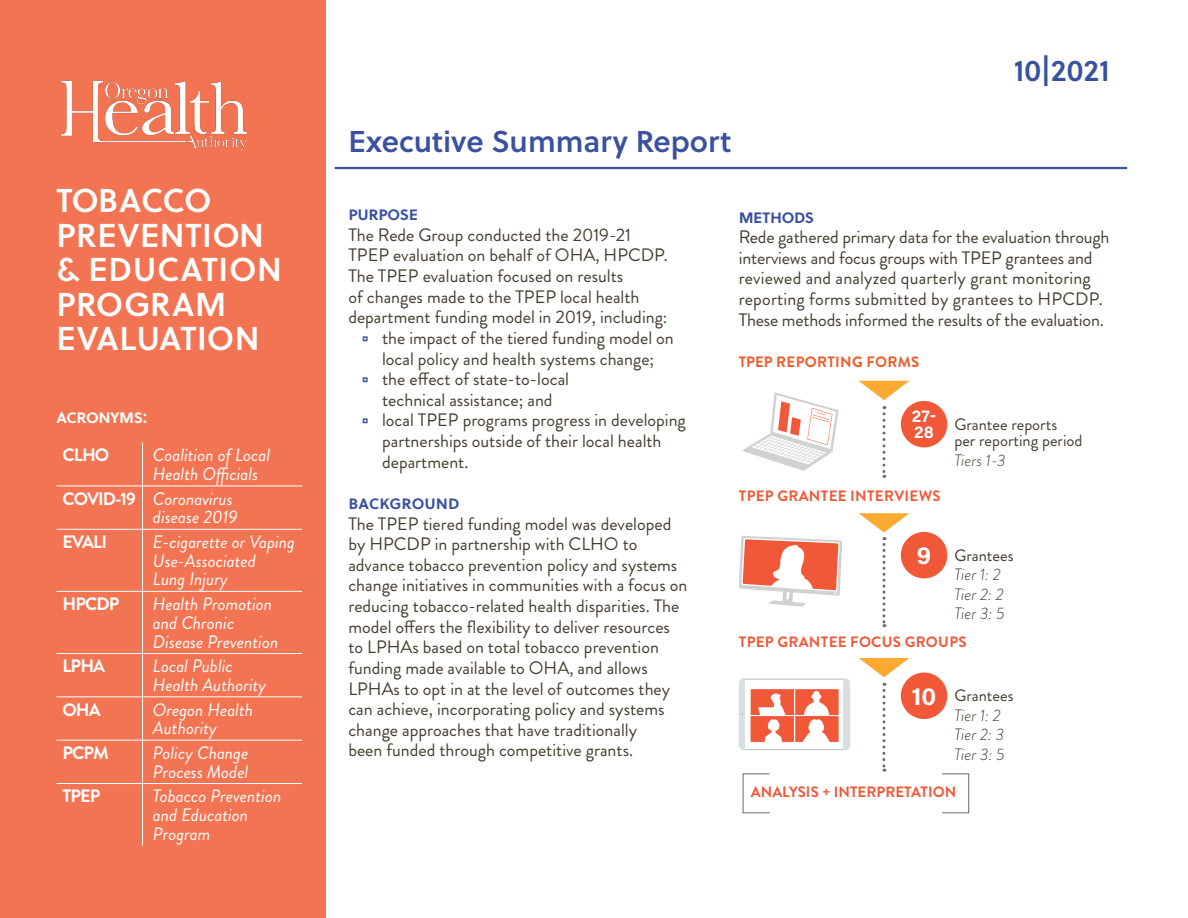
<style>
.page{position:relative;width:1188px;height:918px;background:#fff}
.page>*{position:absolute;margin:0;border:0;box-sizing:border-box;transform-origin:0 0}
.t1{font:33px/34.5px "Soleil Sb";letter-spacing:.02em;color:#fff}
.t2{font:30px "Soleil Sb";color:#39519f}
.t3{font:24px "Acumin Variable Concept";color:#fff}
.t4{font:18px/20.7px "Brandon Grotesque";color:#453d31}
.t5{font:italic 18px/18.8px "Brandon Grotesque";color:#fff}
.t6{font:700 18px "Brandon Grotesque";letter-spacing:-.05em;color:#fff}
.t7{font:18px "Soleil Sb";letter-spacing:-.025em;color:#39519f}
.t8{font:18px "Soleil Sb";color:#39519f}
.t9{font:18px "Soleil Sb";letter-spacing:-.025em;color:#fff}
.t10{font:italic 300 16.5px/19.5px "Brandon Grotesque";color:#453d31}
.t11{font:16.5px/16.5px "Brandon Grotesque";color:#453d31}
.t12{font:16.5px/16.5px "Acumin Variable Concept";color:#fff}
.t13{font:700 15px "Brandon Grotesque";letter-spacing:.02em;color:#f15838}
.t14{font:700 15px "Brandon Grotesque";color:#f15838}
.t15{font:700 15px "Brandon Grotesque";letter-spacing:.02em;color:#f15a27}
.s1{font-weight:700;font-style:normal}
</style>
<div class="page">
<hr style="left:335px;top:167px;width:792px;height:2px;background:#39519f">
<div style="left:0;top:0;width:326px;height:918px;background:#f37452"></div>
<img style="left:60px;top:80px;width:187px;height:71px">
<svg style="left:859px;top:381px;width:50px;height:19px"></svg>
<svg style="left:859px;top:658px;width:50px;height:19px"></svg>
<svg style="left:882px;top:406px;width:4px;height:72px"></svg>
<svg style="left:859px;top:513px;width:50px;height:114px"></svg>
<svg style="left:882px;top:683px;width:4px;height:89px"></svg>
<div style="left:743px;top:773px;width:27px;height:40px;border:1px solid #726969"></div>
<div style="left:942px;top:773px;width:27px;height:40px;border:1px solid #726969"></div>
<svg style="left:742px;top:392px;width:97px;height:79px"></svg>
<svg style="left:739px;top:678px;width:111px;height:72px"></svg>
<svg style="left:739px;top:536px;width:103px;height:71px"></svg>
<div style="left:901px;top:401px;width:46px;height:46px;background:#f15838;border-radius:50%"></div>
<div style="left:901px;top:532px;width:46px;height:46px;background:#f15838;border-radius:50%"></div>
<div style="left:901px;top:673px;width:46px;height:46px;background:#f15838;border-radius:50%"></div>
<hr style="left:142px;top:443px;width:1px;height:43px;background:#fff">
<hr style="left:56px;top:486px;width:86px;height:1px;background:#fff">
<hr style="left:142px;top:486px;width:160px;height:1px;background:#fff">
<hr style="left:142px;top:486px;width:1px;height:43px;background:#fff">
<hr style="left:56px;top:529px;width:86px;height:1px;background:#fff">
<hr style="left:142px;top:529px;width:160px;height:1px;background:#fff">
<hr style="left:142px;top:530px;width:1px;height:61px;background:#fff">
<hr style="left:56px;top:591px;width:86px;height:1px;background:#fff">
<hr style="left:142px;top:591px;width:160px;height:1px;background:#fff">
<hr style="left:142px;top:592px;width:1px;height:61px;background:#fff">
<hr style="left:56px;top:653px;width:86px;height:1px;background:#fff">
<hr style="left:142px;top:653px;width:160px;height:1px;background:#fff">
<hr style="left:142px;top:654px;width:1px;height:42px;background:#fff">
<hr style="left:56px;top:696px;width:86px;height:1px;background:#fff">
<hr style="left:142px;top:696px;width:160px;height:1px;background:#fff">
<hr style="left:142px;top:697px;width:1px;height:43px;background:#fff">
<hr style="left:56px;top:740px;width:86px;height:1px;background:#fff">
<hr style="left:142px;top:740px;width:160px;height:1px;background:#fff">
<hr style="left:142px;top:741px;width:1px;height:42px;background:#fff">
<hr style="left:56px;top:783px;width:86px;height:1px;background:#fff">
<hr style="left:142px;top:783px;width:160px;height:1px;background:#fff">
<hr style="left:142px;top:784px;width:1px;height:62px;background:#fff">
<h1 class="t1" style="left:56px;top:182px;width:227px">TOBACCO<br>PREVENTION &amp; EDUCATION<br>PROGRAM<br>EVALUATION</h1>
<p class="t9" style="left:56px;top:403px;width:92px">acronyms:</p>
<p class="t6" style="left:62px;top:442px;width:48px">CLHO</p>
<p class="t5" style="left:153px;top:446px;width:119px">Coalition of Local<br>Health Officials</p>
<p class="t5" style="left:62px;top:489px;width:177px;text-align:right"><span class="s1">COVID-19</span> Coronavirus disease 2019</p>
<p class="t6" style="left:62px;top:529px;width:46px">EVALI</p>
<p class="t5" style="left:153px;top:533px;width:144px">E-cigarette or Vaping<br>Use-Associated<br>Lung Injury</p>
<p class="t6" style="left:62px;top:591px;width:59px">HPCDP</p>
<p class="t5" style="left:153px;top:595px;width:127px">Health Promotion and Chronic<br>Disease Prevention</p>
<p class="t6" style="left:62px;top:653px;width:44px">LPHA</p>
<p class="t5" style="left:153px;top:657px;width:115px">Local Public<br>Health Authority</p>
<p class="t6" style="left:62px;top:697px;width:40px">OHA</p>
<p class="t5" style="left:153px;top:700px;width:102px">Oregon Health<br>Authority</p>
<p class="t6" style="left:62px;top:740px;width:48px">PCPM</p>
<p class="t5" style="left:153px;top:744px;width:97px">Policy Change<br>Process Model</p>
<p class="t6" style="left:62px;top:783px;width:40px">TPEP</p>
<p class="t5" style="left:153px;top:787px;width:130px">Tobacco Prevention and Education<br>Program</p>
<h2 class="t2" style="left:348px;top:119px;width:384px">Executive Summary Report</h2>
<h2 class="t2" style="left:1014px;top:47px;width:97px">10|2021</h2>
<p class="t7" style="left:348px;top:200px;width:71px">purpose</p>
<p class="t4" style="left:348px;top:224px;width:284px">The Rede Group conducted the 2019-21</p>
<p class="t4" style="left:348px;top:245px;width:321px">TPEP evaluation on behalf of OHA, HPCDP.</p>
<p class="t4" style="left:348px;top:266px;width:276px">The TPEP evaluation focused on results</p>
<p class="t4" style="left:348px;top:286px;width:293px">of changes made to the TPEP local health</p>
<p class="t4" style="left:348px;top:307px;width:321px">department funding model in 2019, including:</p>
<p class="t4" style="left:382px;top:328px;width:293px">the impact of the tiered funding model on</p>
<p class="t4" style="left:382px;top:348px;width:274px">local policy and health systems change;</p>
<p class="t4" style="left:382px;top:369px;width:189px">the effect of state-to-local</p>
<p class="t4" style="left:382px;top:389px;width:172px">technical assistance; and</p>
<p class="t4" style="left:382px;top:410px;width:305px">local TPEP programs progress in developing</p>
<p class="t4" style="left:382px;top:431px;width:281px">partnerships outside of their local health</p>
<p class="t4" style="left:382px;top:451px;width:88px">department.</p>
<p class="t8" style="left:348px;top:489px;width:113px">background</p>
<p class="t4" style="left:348px;top:513px;width:340px">The TPEP tiered funding model was developed by HPCDP in partnership with CLHO to advance tobacco prevention policy and systems change initiatives in communities with a focus on reducing tobacco-related health disparities. The model offers the flexibility to deliver resources to LPHAs based on total tobacco prevention funding made available to OHA, and allows LPHAs to opt in at the level of outcomes they can achieve, incorporating policy and systems change approaches that have traditionally<br>been funded through competitive grants.</p>
<p class="t7" style="left:739px;top:203px;width:77px">methods</p>
<p class="t4" style="left:739px;top:227px;width:372px">Rede gathered primary data for the evaluation through interviews and focus groups with TPEP grantees and reviewed and analyzed quarterly grant monitoring reporting forms submitted by grantees to HPCDP.<br>These methods informed the results of the evaluation.</p>
<p class="t15" style="left:739px;top:351px;width:182px">TPEP REPORTING FORMS</p>
<p class="t12" style="left:912px;top:407px;width:26px">27-<br>28</p>
<p class="t13" style="left:739px;top:485px;width:203px">TPEP GRANTEE INTERVIEWS</p>
<p class="t11" style="left:954px;top:416px;width:130px">Grantee reports<br>per reporting period</p>
<p class="t10" style="left:954px;top:451px;width:53px">Tiers 1-3</p>
<h3 class="t3" style="left:917px;top:540px;width:16px">9</h3>
<p class="t11" style="left:954px;top:547px;width:61px">Grantees</p>
<p class="t10" style="left:954px;top:565px;width:52px">Tier 1: 2<br>Tier 2: 2<br>Tier 3: 5</p>
<p class="t13" style="left:739px;top:631px;width:229px">TPEP GRANTEE FOCUS GROUPS</p>
<h3 class="t3" style="left:912px;top:680px;width:26px">10</h3>
<p class="t11" style="left:954px;top:688px;width:61px">Grantees</p>
<p class="t10" style="left:954px;top:706px;width:52px">Tier 1: 2<br>Tier 2: 3<br>Tier 3: 5</p>
<p class="t14" style="left:751px;top:781px;width:207px">ANALYSIS + INTERPRETATION</p>
</div>
